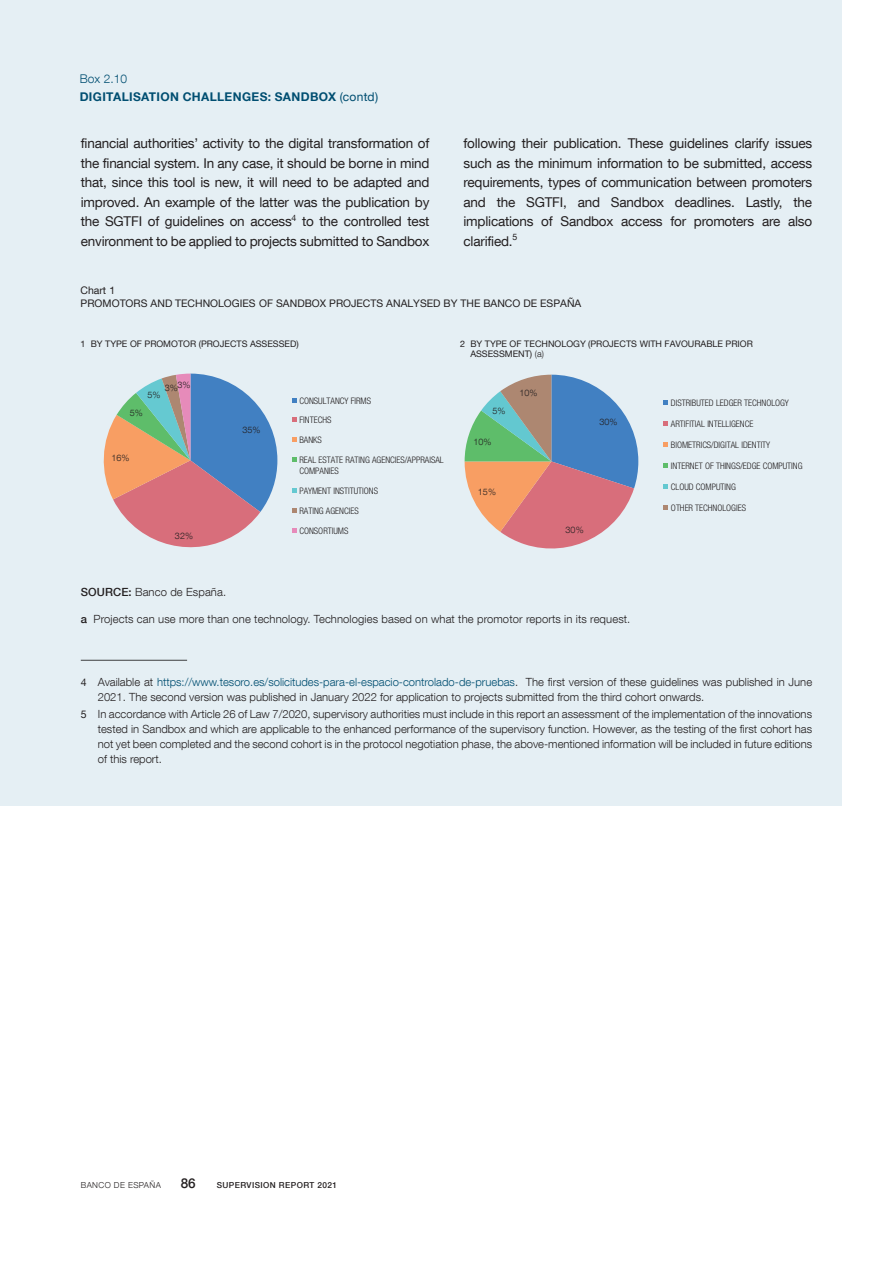
<style>
.page{position:relative;width:893px;height:1263px;background:#fff}
.page>*{position:absolute;margin:0;border:0;box-sizing:border-box;transform-origin:0 0}
.Recuadro_texto{font:13.5px/19.5px "Bd E Neue Helvetica";letter-spacing:-.015em;color:#231f20;text-align:justify}
.t1{font:500 13.5px "Bd E Neue Helvetica";color:#231f20}
.Recuadro_título{font:700 12px "Bd E Neue Helvetica";letter-spacing:.03em;color:#004e71}
.Recuadro_número{font:300 12px "Bd E Neue Helvetica";color:#004e71}
.Recuadro_citas_1{font:300 11.25px/15px "Bd E Neue Helvetica";color:#231f20}
.t2{font:10.5px/12.6px "Bd E Neue Helvetica";letter-spacing:.005em;color:#231f20}
.t3{font:300 condensed 9px/19.6px "Bd E Neue Helvetica";color:#231f20}
.t4{font:9px/10.8px "Bd E Neue Helvetica";color:#231f20}
.t5{font:300 9px "Bd E Neue Helvetica";letter-spacing:.005em;color:#231f20}
.t6{font:500 8.25px "Bd E Neue Helvetica";letter-spacing:.05em;color:#231f20}
.t7{font:300 8.25px "Bd E Neue Helvetica";letter-spacing:.05em;color:#231f20}
.s1{font-weight:400}
.s2{font-weight:300}
.s3{font-weight:500}
.s4{font-weight:400;font-size:10.5px}
.s5{color:#004e71}
</style>
<div class="page">
<div style="left:0;top:0;width:842px;height:806px;background:#e5eff4"></div>
<svg style="left:103px;top:374px;width:174px;height:174px"></svg>
<svg style="left:292px;top:398px;width:4px;height:4px"></svg>
<svg style="left:292px;top:417px;width:4px;height:5px"></svg>
<svg style="left:292px;top:437px;width:4px;height:5px"></svg>
<svg style="left:292px;top:457px;width:4px;height:4px"></svg>
<svg style="left:292px;top:489px;width:4px;height:4px"></svg>
<svg style="left:292px;top:508px;width:4px;height:5px"></svg>
<svg style="left:292px;top:528px;width:4px;height:4px"></svg>
<svg style="left:465px;top:375px;width:173px;height:174px"></svg>
<svg style="left:663px;top:400px;width:5px;height:5px"></svg>
<svg style="left:663px;top:421px;width:5px;height:5px"></svg>
<svg style="left:663px;top:442px;width:5px;height:5px"></svg>
<svg style="left:663px;top:463px;width:5px;height:5px"></svg>
<svg style="left:663px;top:484px;width:5px;height:4px"></svg>
<svg style="left:663px;top:505px;width:5px;height:4px"></svg>
<hr style="left:81px;top:660px;width:106px;height:1px;background:#3e3e3f">
<p class="Recuadro_número" style="left:80px;top:72px;width:49px">Box 2.10</p>
<h4 class="Recuadro_título" style="left:80px;top:89px;width:300px">DIGITALISATION CHALLENGES: SANDBOX <span class="s1">(contd)</span></h4>
<p class="Recuadro_texto" style="left:81px;top:133px;width:350px">financial authorities’ activity to the digital transformation of the financial system. In any case, it should be borne in mind that, since this tool is new, it will need to be adapted and improved. An example of the latter was the publication by the SGTFI of guidelines on access<sup>4</sup> to the controlled test environment to be applied to projects submitted to Sandbox</p>
<p class="Recuadro_texto" style="left:463px;top:133px;width:350px">following their publication. These guidelines clarify issues such as the minimum information to be submitted, access requirements, types of communication between promoters and the SGTFI, and Sandbox deadlines. Lastly, the implications of Sandbox access for promoters are also clarified.<sup>5</sup></p>
<p class="t2" style="left:81px;top:284px;width:502px">Chart 1<br>PROMOTORS AND TECHNOLOGIES OF SANDBOX PROJECTS ANALYSED BY THE BANCO DE ESPAÑA</p>
<p class="t4" style="left:81px;top:338px;width:220px">1 BY TYPE OF PROMOTOR (PROJECTS ASSESSED)</p>
<p class="t4" style="left:470px;top:338px;width:284px;text-indent:-10px">2 BY TYPE OF TECHNOLOGY (PROJECTS WITH FAVOURABLE PRIOR<br>ASSESSMENT) <span class="s2">(a)</span></p>
<p class="t5" style="left:165px;top:381px;width:27px">3%3%</p>
<p class="t5" style="left:147px;top:390px;width:15px">5%</p>
<p class="t5" style="left:130px;top:407px;width:15px">5%</p>
<p class="t5" style="left:111px;top:452px;width:20px">16%</p>
<p class="t5" style="left:175px;top:531px;width:20px">32%</p>
<p class="t5" style="left:242px;top:424px;width:20px">35%</p>
<p class="t3" style="left:299px;top:391px;width:146px">CONSULTANCY FIRMS<br>FINTECHS<br>BANKS<br>REAL ESTATE RATING AGENCIES/APPRAISAL</p>
<p class="t3" style="left:299px;top:460px;width:41px">COMPANIES</p>
<p class="t3" style="left:299px;top:481px;width:80px">PAYMENT INSTITUTIONS</p>
<p class="t3" style="left:299px;top:501px;width:61px">RATING AGENCIES<br>CONSORTIUMS</p>
<p class="t5" style="left:492px;top:405px;width:15px">5%</p>
<p class="t5" style="left:473px;top:437px;width:20px">10%</p>
<p class="t5" style="left:519px;top:387px;width:20px">10%</p>
<p class="t5" style="left:478px;top:486px;width:20px">15%</p>
<p class="t5" style="left:599px;top:416px;width:20px">30%</p>
<p class="t5" style="left:566px;top:524px;width:20px">30%</p>
<p class="Recuadro_citas_1" style="left:81px;top:584px;width:147px"><span class="s3">SOURCE:</span> Banco de España.</p>
<p class="Recuadro_citas_1" style="left:81px;top:611px;width:551px"><span class="s3">a</span> Projects can use more than one technology. Technologies based on what the promotor reports in its request.</p>
<p class="t3" style="left:671px;top:393px;width:119px">DISTRIBUTED LEDGER TECHNOLOGY</p>
<p class="t3" style="left:671px;top:414px;width:84px">ARTIFITIAL INTELLIGENCE</p>
<p class="t3" style="left:671px;top:435px;width:101px">BIOMETRICS/DIGITAL IDENTITY</p>
<p class="t3" style="left:671px;top:456px;width:133px">INTERNET OF THINGS/EDGE COMPUTING</p>
<p class="t3" style="left:671px;top:477px;width:66px">CLOUD COMPUTING</p>
<p class="t3" style="left:671px;top:497px;width:77px">OTHER TECHNOLOGIES</p>
<p class="Recuadro_citas_1" style="left:98px;top:674px;width:716px;text-indent:-17px"><span class="s4">4</span> Available at <span class="s5">https://www.tesoro.es/solicitudes-para-el-espacio-controlado-de-pruebas</span>. The first version of these guidelines was published in June<br>2021. The second version was published in January 2022 for application to projects submitted from the third cohort onwards.</p>
<p class="Recuadro_citas_1" style="left:98px;top:706px;width:716px;text-align:justify;text-indent:-17px"><span class="s4">5</span> In accordance with Article 26 of Law 7/2020, supervisory authorities must include in this report an assessment of the implementation of the innovations tested in Sandbox and which are applicable to the enhanced performance of the supervisory function. However, as the testing of the first cohort has not yet been completed and the second cohort is in the protocol negotiation phase, the above-mentioned information will be included in future editions of this report.</p>
<p class="t7" style="left:81px;top:1180px;width:82px">BANCO DE ESPAÑA</p>
<p class="t1" style="left:181px;top:1175px;width:16px">86</p>
<p class="t6" style="left:217px;top:1180px;width:122px">SUPERVISION REPORT 2021</p>
</div>
